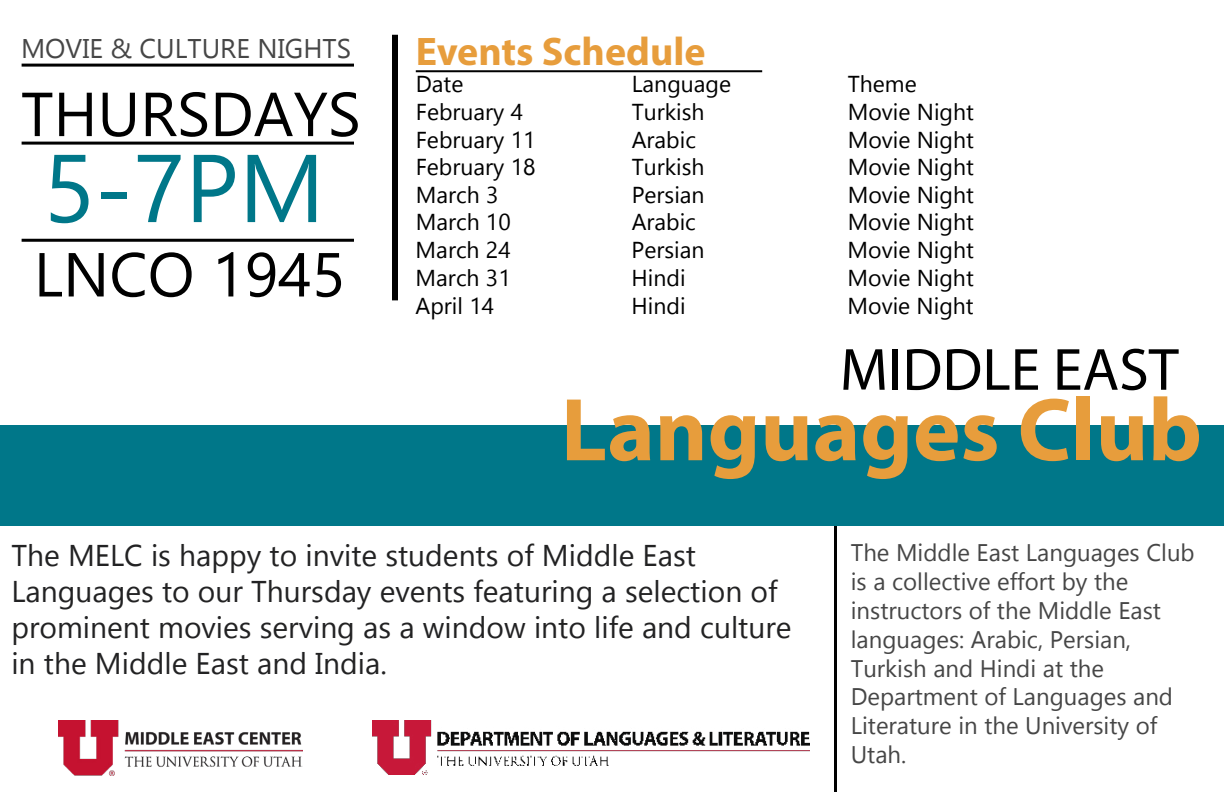
<style>
.page{position:relative;width:1224px;height:792px;background:#fff}
.page>*{position:absolute;margin:0;border:0;box-sizing:border-box;transform-origin:0 0}
.t1{font:96px "Gadugi";color:#007789}
.t2{font:700 90px "Myriad Pro";color:#e79d3c}
.t3{font:62px "Gadugi";color:#000}
.t4{font:60px "Myriad Pro";color:#000}
.t5{font:700 40px "Myriad Pro";color:#e79d3c}
.t6{font:30px/36px "Gadugi";color:#222223}
.t7{font:27px "Gadugi";color:#464646}
.t8{font:24px/28.8px "Gadugi";color:#464646}
.t9{font:23px "Gadugi";color:#000}
</style>
<div class="page">
<hr style="left:834px;top:520px;width:3px;height:272px;background:#000">
<div style="left:392px;top:35px;width:6px;height:265px;background:#000"></div>
<div style="left:0;top:426px;width:1224px;height:100px;background:#007789"></div>
<hr style="left:22px;top:64px;width:332px;height:3px;background:#000">
<hr style="left:22px;top:239px;width:332px;height:3px;background:#000">
<hr style="left:416px;top:70px;width:346px;height:2px;background:#000">
<hr style="left:22px;top:142px;width:332px;height:3px;background:#000">
<img style="left:373px;top:720px;width:436px;height:54px">
<img style="left:59px;top:720px;width:244px;height:55px">
<p class="t7" style="left:21px;top:33px;width:332px">MOVIE &amp; CULTURE NIGHTS</p>
<h3 class="t3" style="left:21px;top:77px;width:341px">THURSDAYS</h3>
<h1 class="t1" style="left:43px;top:130px;width:283px">5-7PM</h1>
<h3 class="t3" style="left:34px;top:237px;width:313px">LNCO 1945</h3>
<h3 class="t5" style="left:416px;top:25px;width:291px">Events Schedule</h3>
<p class="t9" style="left:416px;top:70px;width:49px">Date</p>
<p class="t9" style="left:632px;top:70px;width:101px">Language</p>
<p class="t9" style="left:848px;top:70px;width:70px">Theme</p>
<p class="t9" style="left:416px;top:98px;width:109px">February 4</p>
<p class="t9" style="left:632px;top:98px;width:74px">Turkish</p>
<p class="t9" style="left:848px;top:98px;width:128px">Movie Night</p>
<p class="t9" style="left:416px;top:126px;width:121px">February 11</p>
<p class="t9" style="left:632px;top:126px;width:66px">Arabic</p>
<p class="t9" style="left:848px;top:126px;width:128px">Movie Night</p>
<p class="t9" style="left:416px;top:153px;width:121px">February 18</p>
<p class="t9" style="left:632px;top:153px;width:74px">Turkish</p>
<p class="t9" style="left:848px;top:153px;width:128px">Movie Night</p>
<p class="t9" style="left:416px;top:181px;width:84px">March 3</p>
<p class="t9" style="left:632px;top:181px;width:74px">Persian</p>
<p class="t9" style="left:848px;top:181px;width:128px">Movie Night</p>
<p class="t9" style="left:416px;top:208px;width:97px">March 10</p>
<p class="t9" style="left:632px;top:208px;width:66px">Arabic</p>
<p class="t9" style="left:848px;top:208px;width:128px">Movie Night</p>
<p class="t9" style="left:416px;top:236px;width:97px">March 24</p>
<p class="t9" style="left:632px;top:236px;width:74px">Persian</p>
<p class="t9" style="left:848px;top:236px;width:128px">Movie Night</p>
<p class="t9" style="left:416px;top:264px;width:97px">March 31</p>
<p class="t9" style="left:632px;top:264px;width:56px">Hindi</p>
<p class="t9" style="left:848px;top:264px;width:128px">Movie Night</p>
<p class="t9" style="left:416px;top:292px;width:80px">April 14</p>
<p class="t9" style="left:632px;top:292px;width:56px">Hindi</p>
<p class="t9" style="left:848px;top:292px;width:128px">Movie Night</p>
<h3 class="t4" style="left:840px;top:333px;width:340px">MIDDLE EAST</h3>
<h2 class="t2" style="left:561px;top:371px;width:642px">Languages Club</h2>
<h3 class="t6" style="left:11px;top:537px;width:782px">The MELC is happy to invite students of Middle East Languages to our Thursday events featuring a selection of prominent movies serving as a window into life and culture in the Middle East and India.</h3>
<p class="t8" style="left:851px;top:538px;width:345px">The Middle East Languages Club is a collective effort by the instructors of the Middle East languages: Arabic, Persian,<br>Turkish and Hindi at the<br>Department of Languages and<br>Literature in the University of<br>Utah.</p>
</div>
